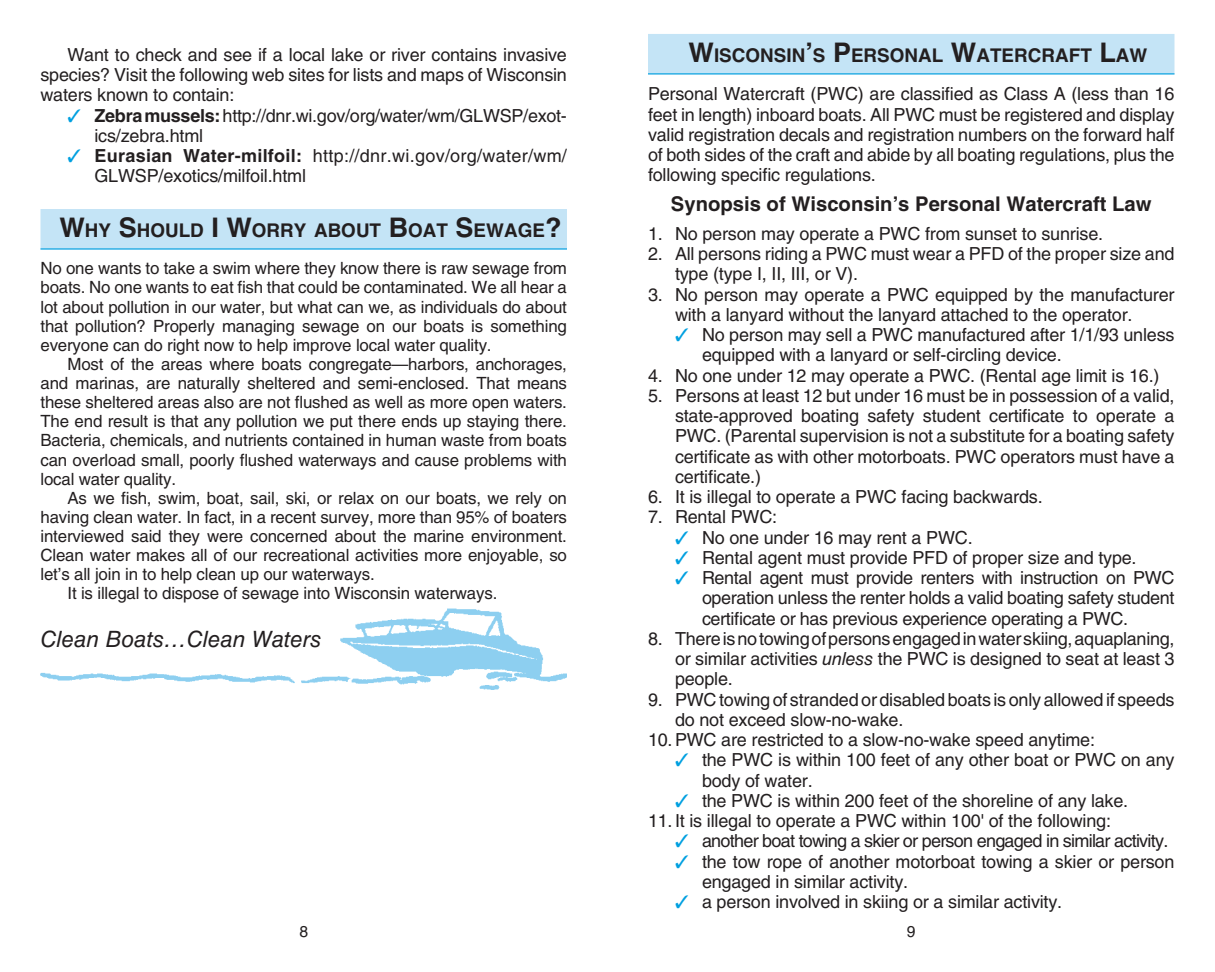
<style>
.page{position:relative;width:1215px;height:972px;background:#fff}
.page>*{position:absolute;margin:0;border:0;box-sizing:border-box;transform-origin:0 0}
.t1{font:italic 22.5px "Helvetica LT Std";color:#231f20}
.t2{font:700 20.25px "Helvetica LT Std";color:#231f20}
.t3{font:700 18.9px "Helvetica LT Std";color:#231f20}
.t4{font:18px/20.2px "Helvetica LT Std";letter-spacing:-.01em;color:#231f20}
.t5{font:18px "Helvetica LT Std";letter-spacing:-.04em;color:#231f20}
.t6{font:16.88px/19.1px "Helvetica LT Std";letter-spacing:-.01em;color:#231f20;text-align:justify}
.t7{font:15.75px "Helvetica LT Std";color:#231f20}
.s1{color:#00a0e0}
.s2{font-weight:700}
.s3{font-size:27px}
.s4{font-style:italic}
</style>
<div class="page">
<div style="left:40px;top:209px;width:527px;height:41px;background:#c4e4f6"></div>
<hr style="left:40px;top:248px;width:527px;height:2px;background:#00a0e0">
<div style="left:648px;top:34px;width:526px;height:40px;background:#c4e4f6"></div>
<hr style="left:648px;top:73px;width:526px;height:1px;background:#00a0e0">
<img style="left:40px;top:609px;width:527px;height:80px">
<p class="t4" style="left:40px;top:46px;width:528px;text-align:justify;text-indent:27px">Want to check and see if a local lake or river contains invasive species? Visit the following web sites for lists and maps of Wisconsin waters known to contain:</p>
<p class="t4" style="left:94px;top:107px;width:474px;text-indent:-27px"><span class="s1">✓</span> <span class="s2">Zebra mussels:</span> http://dnr.wi.gov/org/water/wm/GLWSP/exot&shy;ics/zebra.html</p>
<p class="t4" style="left:94px;top:148px;width:474px;text-indent:-27px"><span class="s1">✓</span> <span class="s2">Eurasian Water-milfoil:</span> http://dnr.wi.gov/org/water/wm/<br>GLWSP/exotics/milfoil.html</p>
<p class="t3" style="left:59px;top:224px;width:504px"><span class="s3">W</span>HY <span class="s3">S</span>HOULD <span class="s3">I W</span>ORRY ABOUT <span class="s3">B</span>OAT <span class="s3">S</span>EWAGE<span class="s3">?</span></p>
<p class="t6" style="left:40px;top:261px;width:528px">No one wants to take a swim where they know there is raw sewage from boats. No one wants to eat fish that could be contaminated. We all hear a lot about pollution in our water, but what can we, as individuals do about that pollution? Properly managing sewage on our boats is something everyone can do right now to help improve local water quality.</p>
<p class="t6" style="left:40px;top:356px;width:528px;text-indent:27px">Most of the areas where boats congregate—harbors, anchorages, and marinas, are naturally sheltered and semi-enclosed. That means these sheltered areas also are not flushed as well as more open waters.<br>The end result is that any pollution we put there ends up staying there.<br>Bacteria, chemicals, and nutrients contained in human waste from boats can overload small, poorly flushed waterways and cause problems with local water quality.</p>
<p class="t6" style="left:68px;top:490px;width:501px">As we fish, swim, boat, sail, ski, or relax on our boats, we rely on</p>
<p class="t6" style="left:40px;top:509px;width:528px">having clean water. In fact, in a recent survey, more than 95% of boaters</p>
<p class="t6" style="left:40px;top:529px;width:528px">interviewed said they were concerned about the marine environment.</p>
<p class="t6" style="left:40px;top:548px;width:528px">Clean water makes all of our recreational activities more enjoyable, so</p>
<p class="t6" style="left:40px;top:567px;width:336px">let’s all join in to help clean up our waterways.</p>
<p class="t6" style="left:68px;top:586px;width:431px">It is illegal to dispose of sewage into Wisconsin waterways.</p>
<p class="t1" style="left:40px;top:631px;width:283px">Clean Boats…Clean Waters</p>
<p class="t3" style="left:689px;top:49px;width:460px"><span class="s3">W</span>ISCONSIN<span class="s3">’</span>S <span class="s3">P</span>ERSONAL <span class="s3">W</span>ATERCRAFT <span class="s3">L</span>AW</p>
<p class="t4" style="left:648px;top:86px;width:528px;text-align:justify">Personal Watercraft (PWC) are classified as Class A (less than 16 feet in length) inboard boats. All PWC must be registered and display valid registration decals and registration numbers on the forward half of both sides of the craft and abide by all boating regulations, plus the following specific regulations.</p>
<p class="t2" style="left:671px;top:196px;width:482px">Synopsis of Wisconsin’s Personal Watercraft Law</p>
<p class="t4" style="left:648px;top:226px;width:457px">1. No person may operate a PWC from sunset to sunrise.</p>
<p class="t4" style="left:675px;top:246px;width:501px;text-indent:-27px">2. All persons riding a PWC must wear a PFD of the proper size and type (type I, II, III, or V).</p>
<p class="t4" style="left:675px;top:286px;width:501px;text-indent:-27px">3. No person may operate a PWC equipped by the manufacturer with a lanyard without the lanyard attached to the operator.</p>
<p class="t4" style="left:702px;top:327px;width:474px;text-indent:-27px"><span class="s1">✓</span> No person may sell a PWC manufactured after 1/1/93 unless equipped with a lanyard or self-circling device.</p>
<p class="t4" style="left:648px;top:367px;width:513px">4. No one under 12 may operate a PWC. (Rental age limit is 16.)</p>
<p class="t4" style="left:675px;top:388px;width:501px;text-align:justify;text-indent:-27px">5. Persons at least 12 but under 16 must be in possession of a valid, state-approved boating safety student certificate to operate a PWC. (Parental supervision is not a substitute for a boating safety certificate as with other motorboats. PWC operators must have a certificate.)</p>
<p class="t4" style="left:648px;top:489px;width:396px">6. It is illegal to operate a PWC facing backwards.</p>
<p class="t4" style="left:648px;top:509px;width:131px">7. Rental PWC:</p>
<p class="t4" style="left:675px;top:529px;width:299px"><span class="s1">✓</span> No one under 16 may rent a PWC.</p>
<p class="t4" style="left:675px;top:550px;width:463px"><span class="s1">✓</span> Rental agent must provide PFD of proper size and type.</p>
<p class="t4" style="left:702px;top:570px;width:474px;text-align:justify;text-indent:-27px"><span class="s1">✓</span> Rental agent must provide renters with instruction on PWC operation unless the renter holds a valid boating safety student certificate or has previous experience operating a PWC.</p>
<p class="t4" style="left:675px;top:631px;width:501px;text-align:justify;text-indent:-27px">8. There is no towing of persons engaged in water skiing, aquaplaning, or similar activities <span class="s4">unless</span> the PWC is designed to seat at least 3 people.</p>
<p class="t4" style="left:675px;top:691px;width:501px;text-indent:-27px">9. PWC towing of stranded or disabled boats is only allowed if speeds do not exceed slow-no-wake.</p>
<p class="t4" style="left:648px;top:732px;width:449px">10. PWC are restricted to a slow-no-wake speed anytime:</p>
<p class="t4" style="left:702px;top:752px;width:474px;text-indent:-27px"><span class="s1">✓</span> the PWC is within 100 feet of any other boat or PWC on any body of water.</p>
<p class="t4" style="left:675px;top:793px;width:455px"><span class="s1">✓</span> the PWC is within 200 feet of the shoreline of any lake.</p>
<p class="t4" style="left:648px;top:813px;width:465px">11. It is illegal to operate a PWC within 100' of the following:</p>
<p class="t5" style="left:675px;top:835px;width:495px"><span class="s1">✓</span> another boat towing a skier or person engaged in similar activity.</p>
<p class="t4" style="left:702px;top:853px;width:474px;text-indent:-27px"><span class="s1">✓</span> the tow rope of another motorboat towing a skier or person engaged in similar activity.</p>
<p class="t4" style="left:675px;top:894px;width:389px"><span class="s1">✓</span> a person involved in skiing or a similar activity.</p>
<p class="t7" style="left:299px;top:925px;width:10px">8</p>
<p class="t7" style="left:907px;top:925px;width:10px">9</p>
</div>
